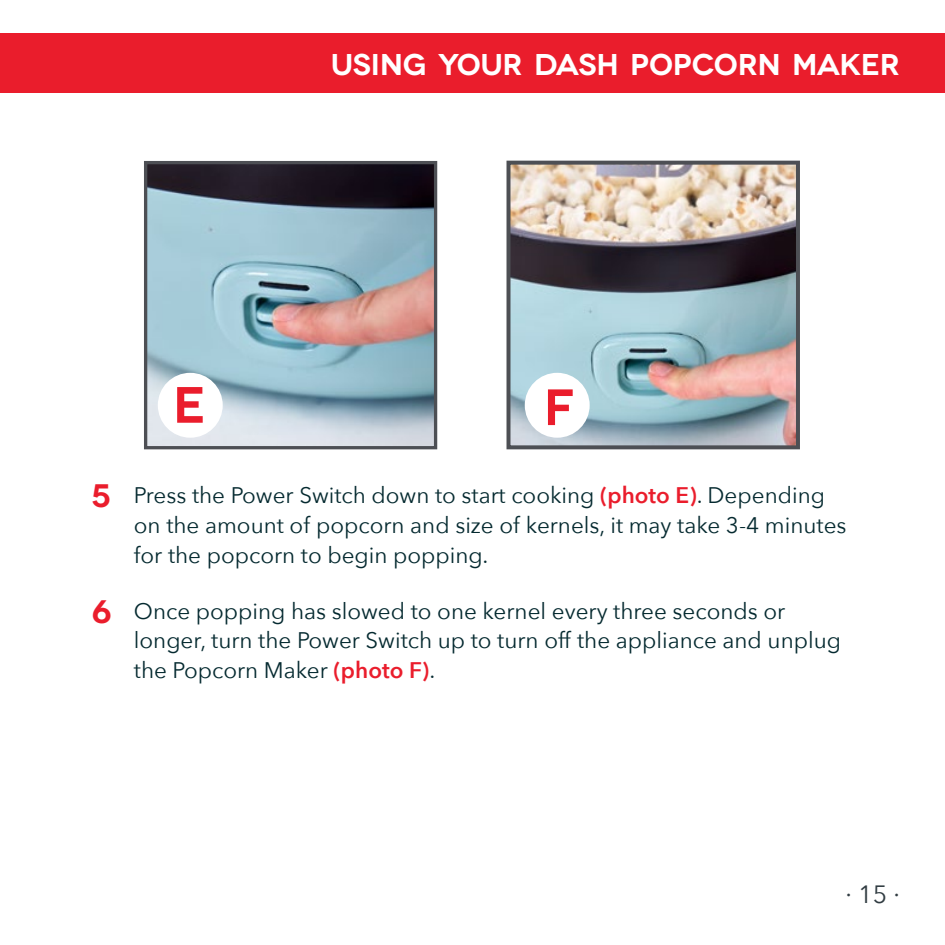
<style>
.page{position:relative;width:945px;height:945px;background:#fff}
.page>*{position:absolute;margin:0;border:0;box-sizing:border-box;transform-origin:0 0}
.t1{font:600 51px "Novecentowide";color:#ea1d2c}
.t2{font:600 32.5px "Novecentowide";color:#ea1d2c}
.t3{font:600 30px "Novecentowide";letter-spacing:-.01em;color:#fff}
.t4{font:25px "Avenir Next";color:#313c42}
.t5{font:22.5px/30px "Avenir Next";color:#052a30}
.s1{font-weight:600;color:#ea1d2c}
</style>
<div class="page">
<div style="left:0;top:34px;width:945px;height:59px;background:#ea1d2c"></div>
<img style="left:148px;top:165px;width:285px;height:280px">
<div style="left:144px;top:161px;width:293px;height:288px;border:3px solid #4d4f54"></div>
<img style="left:512px;top:166px;width:283px;height:278px">
<div style="left:507px;top:161px;width:293px;height:288px;border:4px solid #4d4f54"></div>
<div style="left:525px;top:373px;width:65px;height:65px;background:#fff;border-radius:50%"></div>
<div style="left:158px;top:373px;width:65px;height:65px;background:#fff;border-radius:50%"></div>
<h3 class="t3" style="left:331px;top:47px;width:571px">USING YOUR DASH POPCORN MAKER</h3>
<h1 class="t1" style="left:173px;top:374px;width:35px">E</h1>
<h1 class="t1" style="left:544px;top:376px;width:32px">F</h1>
<h2 class="t2" style="left:91px;top:476px;width:22px">5</h2>
<h2 class="t2" style="left:92px;top:592px;width:22px">6</h2>
<p class="t5" style="left:134px;top:480px;width:714px">Press the Power Switch down to start cooking <span class="s1">(photo E)</span>. Depending on the amount of popcorn and size of kernels, it may take 3-4 minutes for the popcorn to begin popping.</p>
<p class="t5" style="left:134px;top:595px;width:709px">Once popping has slowed to one kernel every three seconds or longer, turn the Power Switch up to turn off the appliance and unplug the Popcorn Maker <span class="s1">(photo F)</span>.</p>
<p class="t4" style="left:846px;top:873px;width:56px">∙ 15 ∙</p>
</div>
